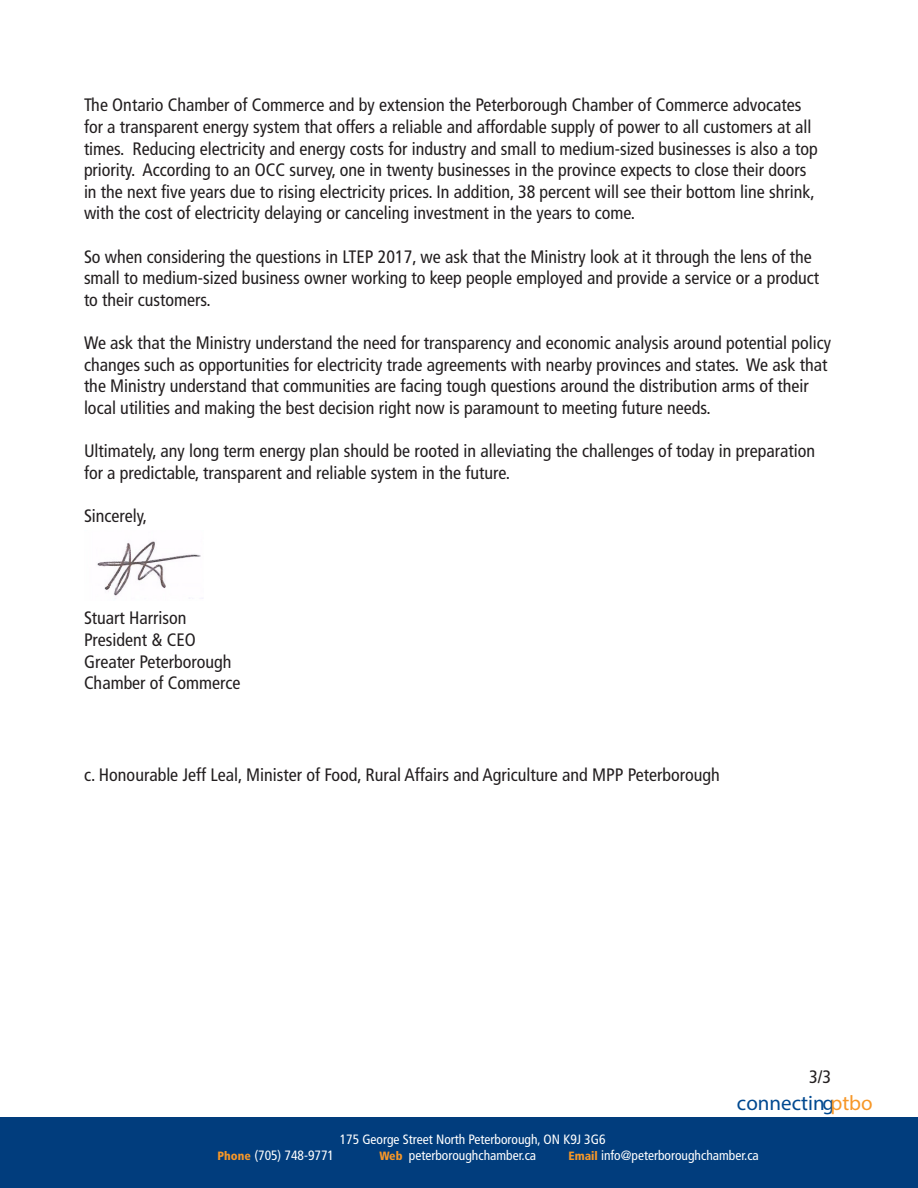
<style>
.page{position:relative;width:918px;height:1188px;background:#fff}
.page>*{position:absolute;margin:0;border:0;box-sizing:border-box;transform-origin:0 0}
.t1{font:21px "Myriad Pro";color:#014990}
.t2{font:condensed 18px/21.6px "Frutiger";color:#231f20}
.t3{font:condensed 13.5px "Frutiger";color:#fff}
.s1{color:#f79727}
.s2{font-weight:900;font-size:12px;color:#f79727}
</style>
<div class="page">
<div style="left:0;top:1118px;width:918px;height:70px;background:#013d7d"></div>
<img style="left:97px;top:541px;width:106px;height:58px">
<p class="t2" style="left:84px;top:94px;width:735px">The Ontario Chamber of Commerce and by extension the Peterborough Chamber of Commerce advocates for a transparent energy system that offers a reliable and affordable supply of power to all customers at all times. Reducing electricity and energy costs for industry and small to medium-sized businesses is also a top priority. According to an OCC survey, one in twenty businesses in the province expects to close their doors in the next five years due to rising electricity prices. In addition, 38 percent will see their bottom line shrink, with the cost of electricity delaying or canceling investment in the years to come.</p>
<p class="t2" style="left:84px;top:246px;width:737px">So when considering the questions in LTEP 2017, we ask that the Ministry look at it through the lens of the small to medium-sized business owner working to keep people employed and provide a service or a product to their customers.</p>
<p class="t2" style="left:84px;top:332px;width:749px">We ask that the Ministry understand the need for transparency and economic analysis around potential policy changes such as opportunities for electricity trade agreements with nearby provinces and states. We ask that the Ministry understand that communities are facing tough questions around the distribution arms of their local utilities and making the best decision right now is paramount to meeting future needs.</p>
<p class="t2" style="left:84px;top:440px;width:733px">Ultimately, any long term energy plan should be rooted in alleviating the challenges of today in preparation for a predictable, transparent and reliable system in the future.</p>
<p class="t2" style="left:84px;top:505px;width:65px">Sincerely,</p>
<p class="t2" style="left:84px;top:607px;width:104px">Stuart Harrison</p>
<p class="t2" style="left:84px;top:629px;width:113px">President &amp; CEO</p>
<p class="t2" style="left:84px;top:651px;width:158px">Greater Peterborough<br>Chamber of Commerce</p>
<p class="t2" style="left:84px;top:764px;width:637px">c. Honourable Jeff Leal, Minister of Food, Rural Affairs and Agriculture and MPP Peterborough</p>
<p class="t3" style="left:340px;top:1131px;width:267px">175 George Street North Peterborough, ON K9J 3G6</p>
<p class="t2" style="left:809px;top:1066px;width:23px">3/3</p>
<p class="t1" style="left:737px;top:1090px;width:137px">connecting<span class="s1">ptbo</span></p>
<p class="t3" style="left:218px;top:1147px;width:118px"><span class="s2">Phone</span> (705) 748-9771</p>
<p class="t3" style="left:379px;top:1147px;width:158px"><span class="s2">Web</span> peterboroughchamber.ca</p>
<p class="t3" style="left:569px;top:1147px;width:192px"><span class="s2">Email</span> info@peterboroughchamber.ca</p>
</div>
